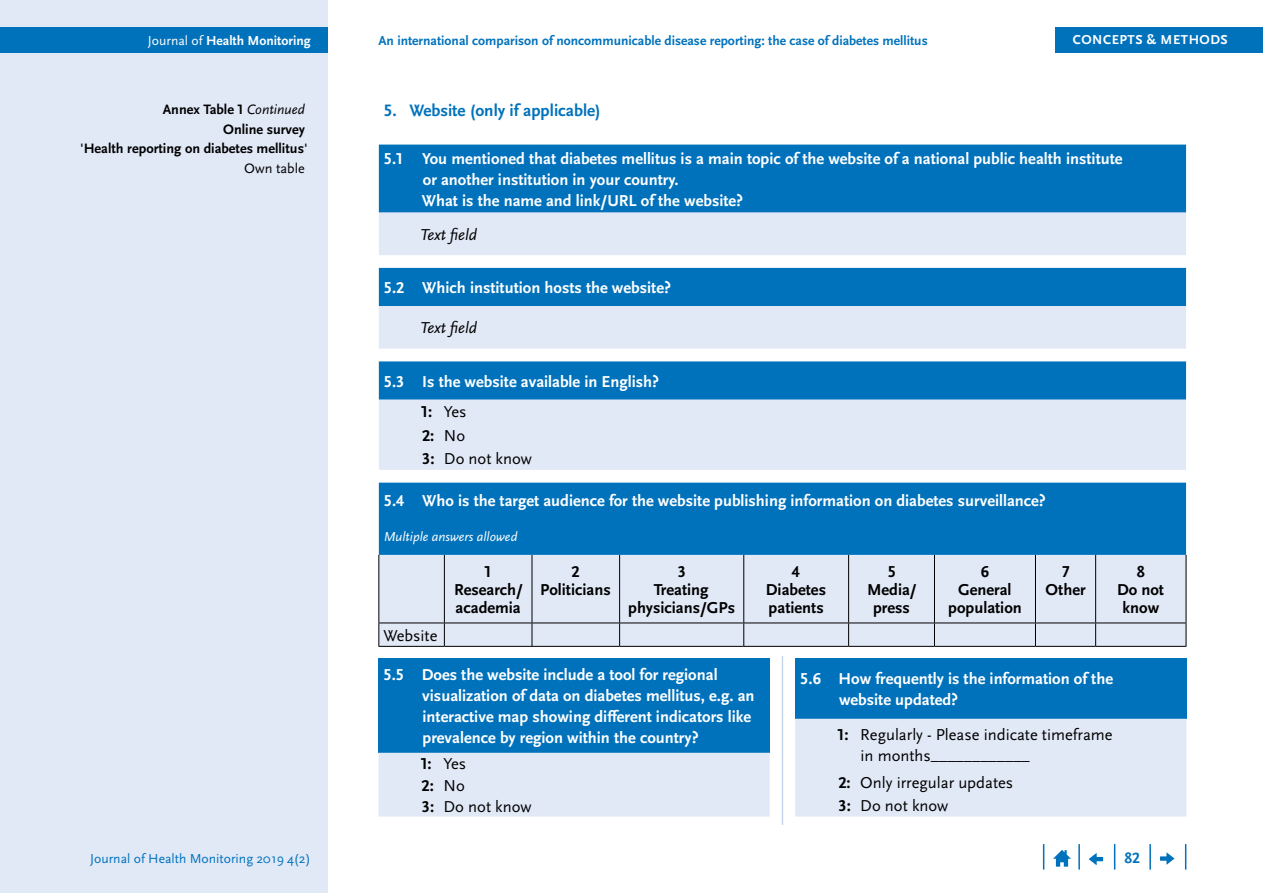
<style>
.page{position:relative;width:1263px;height:893px;background:#fff}
.page>*{position:absolute;margin:0;border:0;box-sizing:border-box;transform-origin:0 0}
.t1{font:700 17.25px "Scala Sans Pro";color:#0072bc}
.t2{font:700 16.5px/21px "Scala Sans Pro";color:#fff}
.t3{font:16.5px/23.4px "Scala Sans Pro";color:#000}
.t4{font:700 16.5px/18px "Scala Sans Pro";color:#000;text-align:center}
.t5{font:italic 16.5px "Scala Sans Pro";color:#000}
.t6{font:700 15.75px "Scala Sans Pro";color:#0072bc}
.t7{font:700 14.25px/19.5px "Scala Sans Pro";color:#000;text-align:right}
.t8{font:14.25px "Scala Sans Pro";color:#000}
.t9{font:700 13.65px "Scala Sans Pro";color:#0072bc}
.t10{font:13.65px "Scala Sans Pro";color:#0072bc}
.t11{font:700 13.65px "Scala Sans Pro";color:#fff}
.t12{font:italic 13.5px "Scala Sans Pro";color:#fff}
.t13{font:700 13.5px "Scala Sans Pro";letter-spacing:.04em;color:#fff}
.s1{font-weight:400}
.s2{font-weight:400;font-style:italic}
.s3{color:#000}
.s4{font-weight:400;color:#000}
.s5{font-weight:700}
</style>
<div class="page">
<div style="left:0;top:0;width:327px;height:893px;background:#e1e8f6"></div>
<div style="left:1055px;top:28px;width:208px;height:25px;background:#0072bc"></div>
<div style="left:0;top:28px;width:327px;height:25px;background:#0072bc"></div>
<svg style="left:1185px;top:844px;width:1px;height:26px"></svg>
<hr style="left:1149px;top:844px;width:2px;height:26px;background:#0072bc">
<svg style="left:1114px;top:844px;width:1px;height:26px"></svg>
<hr style="left:1078px;top:844px;width:2px;height:26px;background:#0072bc">
<svg style="left:1043px;top:844px;width:1px;height:26px"></svg>
<svg style="left:1053px;top:850px;width:18px;height:17px"></svg>
<svg style="left:1089px;top:853px;width:14px;height:12px"></svg>
<svg style="left:1160px;top:852px;width:14px;height:13px"></svg>
<div style="left:379px;top:145px;width:807px;height:68px;background:#0072bc"></div>
<svg style="left:379px;top:213px;width:807px;height:433px;background:#95c0e2"></svg>
<hr style="left:444px;top:555px;width:1px;height:68px;background:#000">
<hr style="left:532px;top:555px;width:1px;height:68px;background:#000">
<hr style="left:619px;top:555px;width:1px;height:68px;background:#000">
<hr style="left:743px;top:555px;width:1px;height:68px;background:#000">
<hr style="left:934px;top:555px;width:1px;height:68px;background:#000">
<hr style="left:1035px;top:555px;width:1px;height:68px;background:#000">
<hr style="left:1186px;top:555px;width:1px;height:68px;background:#000">
<hr style="left:378px;top:555px;width:1px;height:68px;background:#000">
<hr style="left:378px;top:623px;width:66px;height:1px;background:#000">
<svg style="left:378px;top:623px;width:1px;height:23px"></svg>
<hr style="left:444px;top:623px;width:88px;height:1px;background:#000">
<svg style="left:444px;top:623px;width:1px;height:23px"></svg>
<hr style="left:532px;top:623px;width:88px;height:1px;background:#000">
<svg style="left:532px;top:623px;width:1px;height:23px"></svg>
<hr style="left:620px;top:623px;width:124px;height:1px;background:#000">
<svg style="left:619px;top:623px;width:1px;height:23px"></svg>
<hr style="left:744px;top:623px;width:105px;height:1px;background:#000">
<svg style="left:743px;top:623px;width:1px;height:23px"></svg>
<hr style="left:849px;top:623px;width:85px;height:1px;background:#000">
<svg style="left:848px;top:623px;width:1px;height:23px"></svg>
<hr style="left:934px;top:623px;width:101px;height:1px;background:#000">
<svg style="left:934px;top:623px;width:1px;height:23px"></svg>
<hr style="left:1035px;top:623px;width:61px;height:1px;background:#000">
<svg style="left:1035px;top:623px;width:1px;height:23px"></svg>
<hr style="left:1096px;top:623px;width:90px;height:1px;background:#000">
<svg style="left:1095px;top:623px;width:1px;height:23px"></svg>
<svg style="left:1186px;top:623px;width:1px;height:23px"></svg>
<hr style="left:378px;top:646px;width:66px;height:1px;background:#000">
<hr style="left:444px;top:646px;width:88px;height:1px;background:#000">
<hr style="left:532px;top:646px;width:88px;height:1px;background:#000">
<hr style="left:620px;top:646px;width:124px;height:1px;background:#000">
<hr style="left:744px;top:646px;width:105px;height:1px;background:#000">
<hr style="left:849px;top:646px;width:85px;height:1px;background:#000">
<hr style="left:934px;top:646px;width:101px;height:1px;background:#000">
<hr style="left:1035px;top:646px;width:61px;height:1px;background:#000">
<hr style="left:1096px;top:646px;width:90px;height:1px;background:#000">
<hr style="left:848px;top:555px;width:1px;height:68px;background:#000">
<hr style="left:1095px;top:555px;width:1px;height:68px;background:#000">
<div style="left:378px;top:658px;width:392px;height:95px;background:#0072bc"></div>
<div style="left:378px;top:753px;width:392px;height:63px;background:#e1e8f6"></div>
<div style="left:795px;top:658px;width:391px;height:61px;background:#0072bc"></div>
<div style="left:795px;top:719px;width:391px;height:97px;background:#e1e8f6"></div>
<hr style="left:782px;top:656px;width:1px;height:169px;background:#c7d6ee">
<p class="t11" style="left:148px;top:33px;width:164px"><span class="s1">Journal of</span> Health Monitoring</p>
<p class="t9" style="left:378px;top:33px;width:551px">An international comparison of noncommunicable disease reporting: the case of diabetes mellitus</p>
<p class="t13" style="left:1073px;top:32px;width:157px">CONCEPTS &amp; METHODS</p>
<p class="t7" style="left:80px;top:100px;width:229px">Annex Table 1 <span class="s2">Continued<br></span>Online survey<br>'Health reporting on diabetes mellitus'</p>
<p class="t8" style="left:244px;top:160px;width:62px">Own table</p>
<p class="t1" style="left:384px;top:100px;width:218px">5. Website (only if applicable)</p>
<p class="t2" style="left:422px;top:148px;width:702px;text-indent:-38px">5.1 You mentioned that diabetes mellitus is a main topic of the website of a national public health institute or another institution in your country.<br>What is the name and link/URL of the website?</p>
<p class="t5" style="left:420px;top:225px;width:58px">Text field</p>
<p class="t2" style="left:384px;top:277px;width:289px">5.2 Which institution hosts the website?</p>
<p class="t5" style="left:420px;top:318px;width:58px">Text field</p>
<p class="t2" style="left:421px;top:366px;width:239px;line-height:30.9px;text-indent:-37px">5.3 Is the website available in English?<br><span class="s3">1:</span> <span class="s4">Yes</span></p>
<p class="t3" style="left:422px;top:424px;width:111px"><span class="s5">2:</span> No<br><span class="s5">3:</span> Do not know</p>
<p class="t2" style="left:384px;top:490px;width:663px">5.4 Who is the target audience for the website publishing information on diabetes surveillance?</p>
<p class="t12" style="left:384px;top:528px;width:135px">Multiple answers allowed</p>
<p class="t4" style="left:454px;top:563px;width:70px">1<br>Research/ academia</p>
<p class="t4" style="left:540px;top:563px;width:72px">2<br>Politicians</p>
<p class="t4" style="left:628px;top:563px;width:109px">3<br>Treating physicians/GPs</p>
<p class="t4" style="left:766px;top:563px;width:62px">4<br>Diabetes patients</p>
<p class="t4" style="left:867px;top:563px;width:51px">5<br>Media/ press</p>
<p class="t4" style="left:948px;top:563px;width:75px">6<br>General population</p>
<p class="t4" style="left:1046px;top:563px;width:41px">7<br>Other</p>
<p class="t4" style="left:1117px;top:563px;width:48px">8<br>Do not know</p>
<p class="t3" style="left:383px;top:624px;width:55px">Website</p>
<p class="t2" style="left:422px;top:664px;width:334px;text-indent:-39px">5.5 Does the website include a tool for regional visualization of data on diabetes mellitus, e.g. an interactive map showing different indicators like prevalence by region within the country?</p>
<p class="t3" style="left:421px;top:753px;width:112px;line-height:21.3px"><span class="s5">1:</span> Yes<br><span class="s5">2:</span> No<br><span class="s5">3:</span> Do not know</p>
<p class="t2" style="left:839px;top:668px;width:276px;text-indent:-39px">5.6 How frequently is the information of the website updated?</p>
<p class="t3" style="left:860px;top:724px;width:254px;line-height:21px;text-indent:-23px"><span class="s5">1:</span> Regularly - Please indicate timeframe in months____________</p>
<p class="t3" style="left:838px;top:770px;width:176px"><span class="s5">2:</span> Only irregular updates<br><span class="s5">3:</span> Do not know</p>
<p class="t10" style="left:90px;top:850px;width:222px">Journal of Health Monitoring 2019 4(2)</p>
<p class="t6" style="left:1124px;top:849px;width:17px">82</p>
</div>
